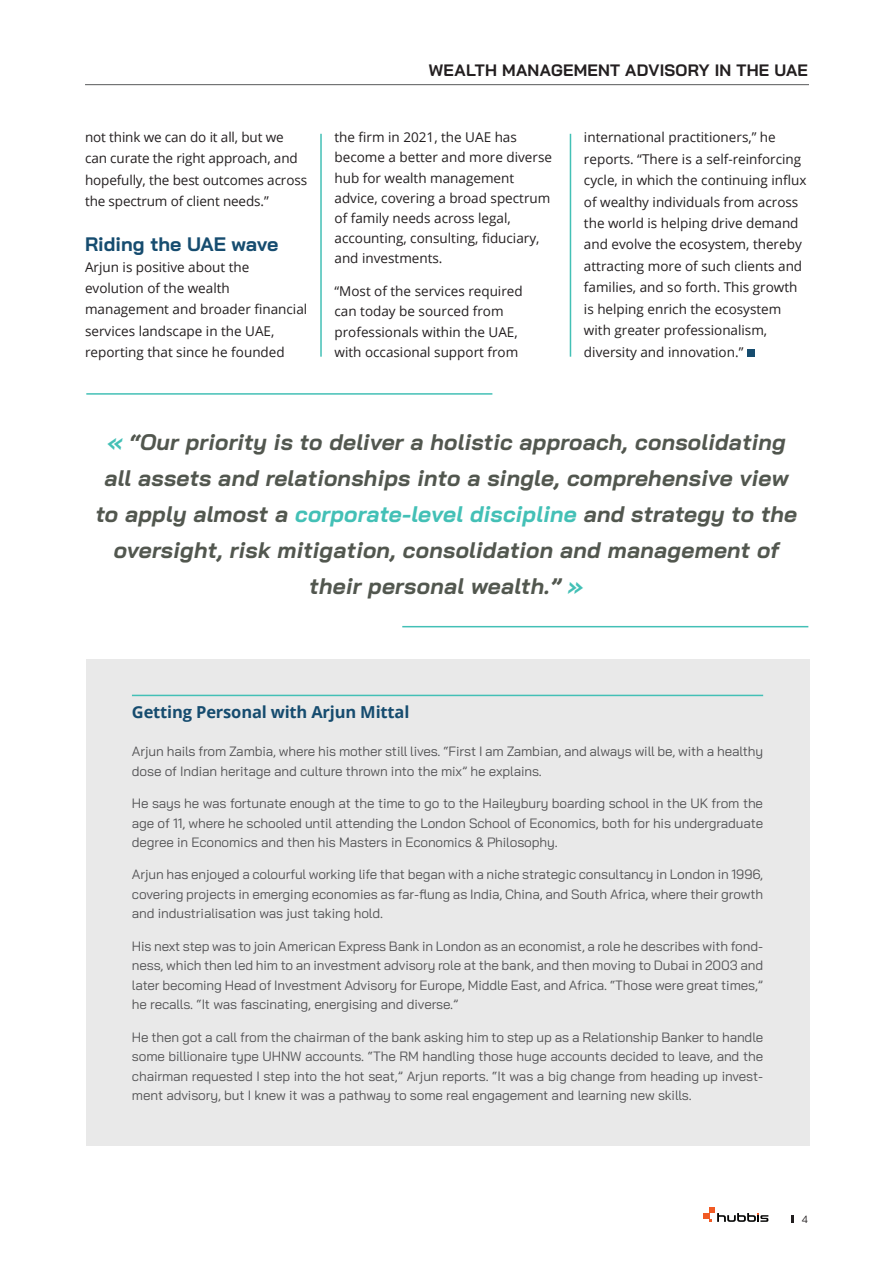
<style>
.page{position:relative;width:893px;height:1263px;background:#fff}
.page>*{position:absolute;margin:0;border:0;box-sizing:border-box;transform-origin:0 0}
.t1{font:italic 700 22.5px/36px "Bai Jamjuree";letter-spacing:.01em;color:#52574f;text-align:center}
.subtitle{font:700 19.5px "Bai Jamjuree";color:#164c6f}
.t2{font:700 16.5px "Bai Jamjuree";letter-spacing:.015em;color:#231f20}
.Box_subtitle{font:700 16.5px "Open Sans";letter-spacing:-.01em;color:#164c6f}
.box_content{font:13.5px/19.5px "Bai Jamjuree";letter-spacing:-.01em;color:#535355;text-align:justify}
.content_style_no_hyphe{font:13.5px/21.5px "Open Sans";color:#231f20}
.t3{font:10.5px "Bai Jamjuree";color:#231f20}
.s1{color:#43c0b6}
</style>
<div class="page">
<svg style="left:703px;top:1207px;width:65px;height:15px"></svg>
<svg style="left:791px;top:1215px;width:3px;height:8px"></svg>
<div style="left:86px;top:659px;width:723px;height:487px;background:#e9e9e9"></div>
<hr style="left:132px;top:695px;width:631px;height:1px;background:#43c0b6">
<div style="left:747px;top:349px;width:7px;height:8px;background:#164c6f"></div>
<hr style="left:320px;top:134px;width:2px;height:223px;background:#43c0b6">
<hr style="left:570px;top:134px;width:1px;height:223px;background:#43c0b6">
<hr style="left:86px;top:393px;width:406px;height:2px;background:#43c0b6">
<hr style="left:402px;top:626px;width:406px;height:1px;background:#43c0b6">
<hr style="left:85px;top:84px;width:724px;height:1px;background:#57585a">
<p class="content_style_no_hyphe" style="left:85px;top:126px;width:224px">not think we can do it all, but we can curate the right approach, and hopefully, the best outcomes across the spectrum of client needs.”</p>
<p class="subtitle" style="left:85px;top:233px;width:195px">Riding the UAE wave</p>
<p class="content_style_no_hyphe" style="left:85px;top:256px;width:224px">Arjun is positive about the evolution of the wealth management and broader financial services landscape in the UAE, reporting that since he founded</p>
<p class="t2" style="left:429px;top:61px;width:381px">WEALTH MANAGEMENT ADVISORY IN THE UAE</p>
<p class="content_style_no_hyphe" style="left:334px;top:127px;width:219px;line-height:20.1px">the firm in 2021, the UAE has become a better and more diverse hub for wealth management advice, covering a broad spectrum of family needs across legal, accounting, consulting, fiduciary, and investments.</p>
<p class="content_style_no_hyphe" style="left:334px;top:281px;width:190px;line-height:20.1px">“Most of the services required can today be sourced from professionals within the UAE, with occasional support from</p>
<p class="content_style_no_hyphe" style="left:584px;top:126px;width:224px">international practitioners,” he reports. “There is a self-reinforcing cycle, in which the continuing influx of wealthy individuals from across the world is helping drive demand and evolve the ecosystem, thereby attracting more of such clients and families, and so forth. This growth is helping enrich the ecosystem with greater professionalism, diversity and innovation.”</p>
<p class="t1" style="left:96px;top:424px;width:703px"><span class="s1">«</span> “Our priority is to deliver a holistic approach, consolidating all assets and relationships into a single, comprehensive view to apply almost a <span class="s1">corporate-level discipline</span> and strategy to the oversight, risk mitigation, consolidation and management of their personal wealth.” <span class="s1">»</span></p>
<p class="Box_subtitle" style="left:132px;top:700px;width:279px">Getting Personal with Arjun Mittal</p>
<p class="box_content" style="left:132px;top:742px;width:633px">Arjun hails from Zambia, where his mother still lives. “First I am Zambian, and always will be, with a healthy dose of Indian heritage and culture thrown into the mix” he explains.</p>
<p class="box_content" style="left:132px;top:794px;width:633px">He says he was fortunate enough at the time to go to the Haileybury boarding school in the UK from the age of 11, where he schooled until attending the London School of Economics, both for his undergraduate degree in Economics and then his Masters in Economics &amp; Philosophy.</p>
<p class="box_content" style="left:132px;top:865px;width:633px">Arjun has enjoyed a colourful working life that began with a niche strategic consultancy in London in 1996, covering projects in emerging economies as far-flung as India, China, and South Africa, where their growth and industrialisation was just taking hold.</p>
<p class="box_content" style="left:132px;top:936px;width:633px">His next step was to join American Express Bank in London as an economist, a role he describes with fond&shy;ness, which then led him to an investment advisory role at the bank, and then moving to Dubai in 2003 and later becoming Head of Investment Advisory for Europe, Middle East, and Africa. “Those were great times,” he recalls. “It was fascinating, energising and diverse.”</p>
<p class="box_content" style="left:132px;top:1027px;width:633px">He then got a call from the chairman of the bank asking him to step up as a Relationship Banker to handle some billionaire type UHNW accounts. “The RM handling those huge accounts decided to leave, and the chairman requested I step into the hot seat,” Arjun reports. “It was a big change from heading up invest&shy;ment advisory, but I knew it was a pathway to some real engagement and learning new skills.</p>
<p class="t3" style="left:802px;top:1210px;width:8px">4</p>
</div>
